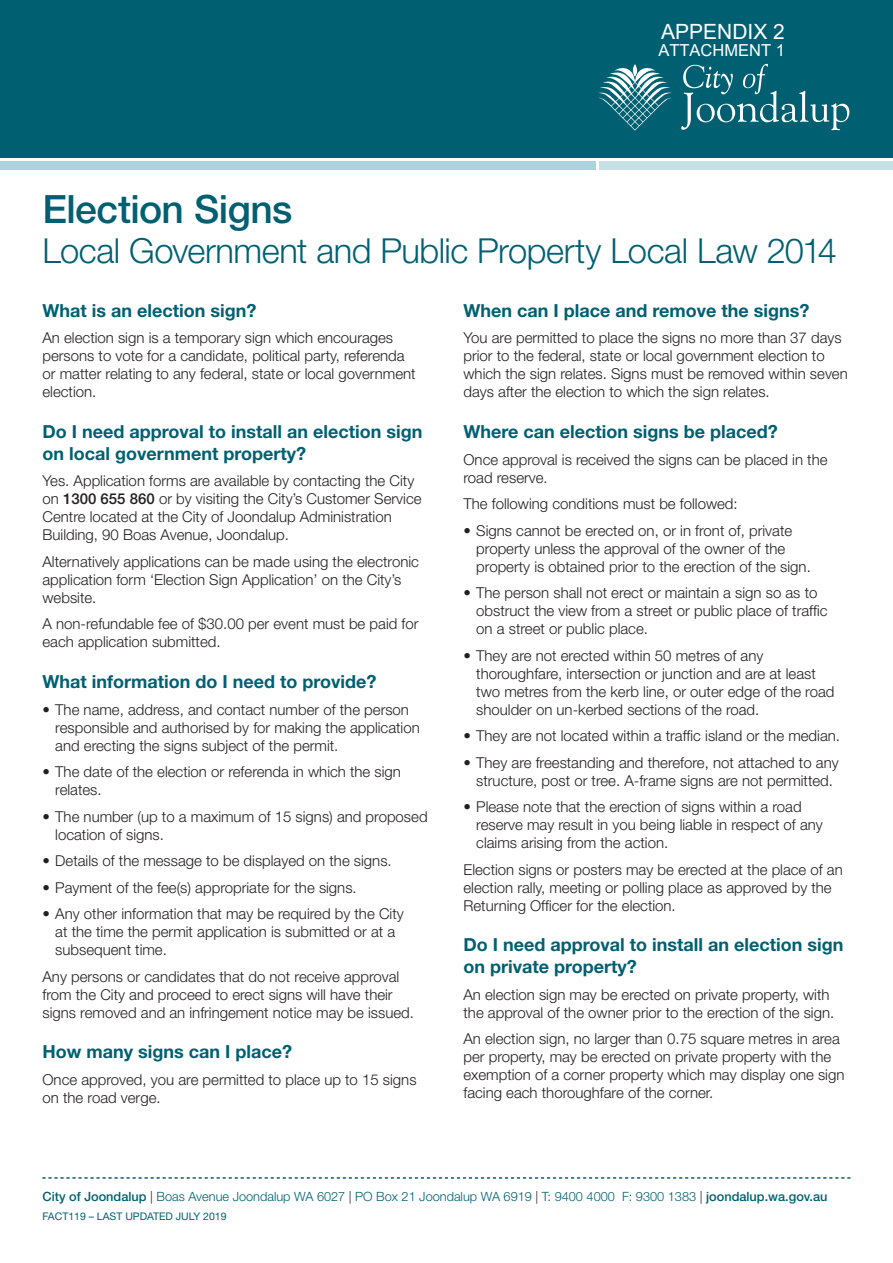
<style>
.page{position:relative;width:893px;height:1263px;background:#fff}
.page>*{position:absolute;margin:0;border:0;box-sizing:border-box;transform-origin:0 0}
.MAIN_HEAD__Top_Line{font:500 39px "Helvetica Neue";letter-spacing:-.015em;color:#006071}
.MAIN_HEAD__Bottom_Li{font:300 34.5px "Helvetica Neue";letter-spacing:-.015em;color:#006071}
.t1{font:21px "Arial";color:#fff}
.TEXT__Sub_Heading_A{font:700 18px/21.6px "Helvetica Neue";color:#006071}
.t2{font:16.5px "Arial";color:#fff}
.TEXT__Body{font:300 15px/18px "Helvetica Neue";color:#231f20}
.t3{font:300 12.75px "Helvetica Neue";color:#006071}
.t4{font:10.5px "Helvetica Neue";color:#006071}
.s1{font-weight:500}
.s2{color:#231f20}
</style>
<div class="page">
<div style="left:0;top:0;width:893px;height:157px;background:#006071"></div>
<svg style="left:598px;top:64px;width:251px;height:67px"></svg>
<div style="left:0;top:162px;width:595px;height:8px;background:#abd3de"></div>
<div style="left:600px;top:162px;width:293px;height:8px;background:#c6e1e5"></div>
<svg style="left:43px;top:1177px;width:807px;height:1px"></svg>
<h3 class="t1" style="left:661px;top:17px;width:125px">APPENDIX 2</h3>
<p class="t2" style="left:658px;top:39px;width:128px">ATTACHMENT 1</p>
<p class="MAIN_HEAD__Top_Line" style="left:43px;top:186px;width:251px">Election Signs</p>
<p class="MAIN_HEAD__Bottom_Li" style="left:43px;top:230px;width:796px">Local Government and Public Property Local Law 2014</p>
<p class="TEXT__Sub_Heading_A" style="left:43px;top:299px;width:215px">What is an election sign?</p>
<p class="TEXT__Body" style="left:43px;top:329px;width:375px">An election sign is a temporary sign which encourages persons to vote for a candidate, political party, referenda or matter relating to any federal, state or local government election.</p>
<p class="TEXT__Sub_Heading_A" style="left:43px;top:420px;width:381px">Do I need approval to install an election sign on local government property?</p>
<p class="TEXT__Body" style="left:43px;top:472px;width:381px">Yes. Application forms are available by contacting the City on <span class="s1">1300 655 860</span> or by visiting the City’s Customer Service Centre located at the City of Joondalup Administration Building, 90 Boas Avenue, Joondalup.</p>
<p class="TEXT__Body" style="left:43px;top:552px;width:378px">Alternatively applications can be made using the electronic application form ‘Election Sign Application’ on the City’s website.</p>
<p class="TEXT__Body" style="left:43px;top:615px;width:377px">A non-refundable fee of $30.00 per event must be paid for each application submitted.</p>
<p class="TEXT__Sub_Heading_A" style="left:43px;top:670px;width:335px">What information do I need to provide?</p>
<p class="TEXT__Body" style="left:55px;top:700px;width:366px;text-indent:-13px">• The name, address, and contact number of the person responsible and authorised by for making the application and erecting the signs subject of the permit.</p>
<p class="TEXT__Body" style="left:55px;top:762px;width:347px;text-indent:-13px">• The date of the election or referenda in which the sign relates.</p>
<p class="TEXT__Body" style="left:55px;top:807px;width:374px;text-indent:-13px">• The number (up to a maximum of 15 signs) and proposed location of signs.</p>
<p class="TEXT__Body" style="left:43px;top:851px;width:351px">• Details of the message to be displayed on the signs.</p>
<p class="TEXT__Body" style="left:43px;top:878px;width:316px">• Payment of the fee(s) appropriate for the signs.</p>
<p class="TEXT__Body" style="left:55px;top:904px;width:350px;text-indent:-13px">• Any other information that may be required by the City at the time the permit application is submitted or at a subsequent time.</p>
<p class="TEXT__Body" style="left:43px;top:967px;width:373px">Any persons or candidates that do not receive approval from the City and proceed to erect signs will have their signs removed and an infringement notice may be issued.</p>
<p class="TEXT__Sub_Heading_A" style="left:43px;top:1041px;width:251px">How many signs can I place?</p>
<p class="TEXT__Body" style="left:43px;top:1070px;width:376px">Once approved, you are permitted to place up to 15 signs on the road verge.</p>
<p class="TEXT__Sub_Heading_A" style="left:463px;top:299px;width:347px">When can I place and remove the signs?</p>
<p class="TEXT__Body" style="left:463px;top:329px;width:386px">You are permitted to place the signs no more than 37 days prior to the federal, state or local government election to which the sign relates. Signs must be removed within seven days after the election to which the sign relates.</p>
<p class="TEXT__Sub_Heading_A" style="left:463px;top:420px;width:316px">Where can election signs be placed?</p>
<p class="TEXT__Body" style="left:463px;top:450px;width:366px">Once approval is received the signs can be placed in the road reserve.</p>
<p class="TEXT__Body" style="left:463px;top:494px;width:276px">The following conditions must be followed:</p>
<p class="TEXT__Body" style="left:476px;top:521px;width:336px;text-indent:-13px">• Signs cannot be erected on, or in front of, private property unless the approval of the owner of the property is obtained prior to the erection of the sign.</p>
<p class="TEXT__Body" style="left:476px;top:583px;width:353px;text-indent:-13px">• The person shall not erect or maintain a sign so as to obstruct the view from a street or public place of traffic on a street or public place.</p>
<p class="TEXT__Body" style="left:476px;top:646px;width:360px;text-indent:-13px">• They are not erected within 50 metres of any thoroughfare, intersection or junction and are at least two metres from the kerb line, or outer edge of the road shoulder on un-kerbed sections of the road.</p>
<p class="TEXT__Body" style="left:463px;top:726px;width:378px">• They are not located within a traffic island or the median.</p>
<p class="TEXT__Body" style="left:463px;top:753px;width:377px;text-align:center">• They are freestanding and therefore, not attached to any structure, post or tree. A-frame signs are not permitted.</p>
<p class="TEXT__Body" style="left:476px;top:797px;width:348px;text-indent:-13px">• Please note that the erection of signs within a road reserve may result in you being liable in respect of any claims arising from the action.</p>
<p class="TEXT__Body" style="left:463px;top:860px;width:381px">Election signs or posters may be erected at the place of an election rally, meeting or polling place as approved by the<br>Returning Officer for the election.</p>
<p class="TEXT__Sub_Heading_A" style="left:463px;top:934px;width:381px">Do I need approval to install an election sign on private property?</p>
<p class="TEXT__Body" style="left:463px;top:985px;width:372px">An election sign may be erected on private property, with the approval of the owner prior to the erection of the sign.</p>
<p class="TEXT__Body" style="left:463px;top:1029px;width:382px">An election sign, no larger than 0.75 square metres in area per property, may be erected on private property with the exemption of a corner property which may display one sign facing each thoroughfare of the corner.</p>
<p class="t3" style="left:43px;top:1188px;width:786px"><span class="s1">City of Joondalup</span> <span class="s2">|</span> Boas Avenue Joondalup WA 6027 <span class="s2">|</span> PO Box 21 Joondalup WA 6919 <span class="s2">|</span> T: 9400 4000 F: 9300 1383 <span class="s2">|</span> <span class="s1">joondalup.wa.gov.au</span></p>
<p class="t4" style="left:43px;top:1210px;width:186px">FACT119 – LAST UPDATED JULY 2019</p>
</div>
